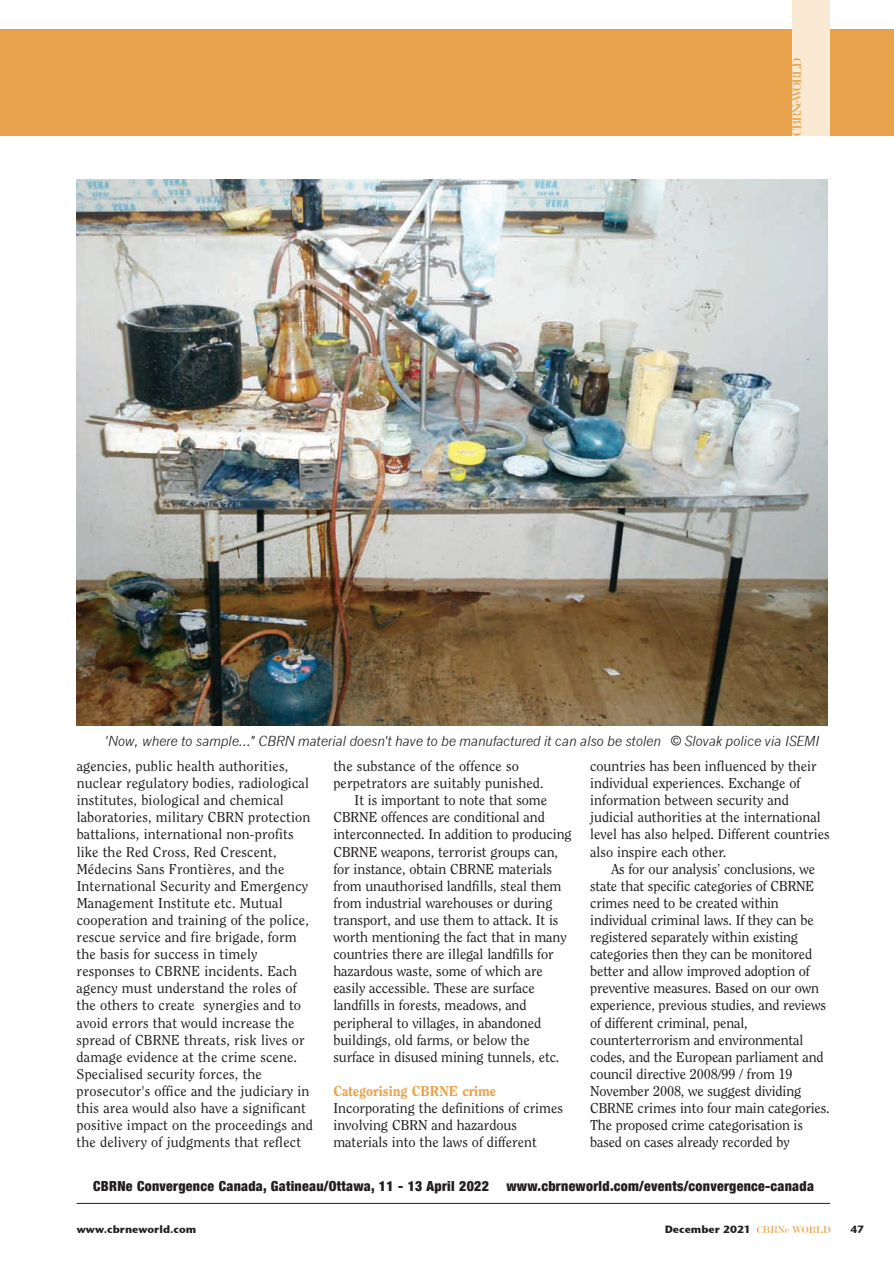
<style>
.page{position:relative;width:894px;height:1263px;background:#fff}
.page>*{position:absolute;margin:0;border:0;box-sizing:border-box;transform-origin:0 0}
.t1{font:14.25px/17.1px "Clearface";color:#231f20}
.t2{font:800 14.25px "Clearface";letter-spacing:-.005em;color:#e8a24c}
.t3{font:900 condensed 13.8px "Helvetica Neue";letter-spacing:.02em;color:#231f20}
.t4{font:italic 13.5px "News Gothic";letter-spacing:-.015em;color:#231f20}
.t5{font:13.5px "Modern";letter-spacing:-.11em;color:#e8a24c}
.t6{font:10.5px "Stone Sans ITCTT Bold";color:#231f20}
.s1{font-family:"Modern";color:#e8a24c}
</style>
<div class="page">
<hr style="left:77px;top:1203px;width:752px;height:1px;background:#231f20">
<div style="left:0;top:30px;width:893px;height:106px;background:#e8a24c"></div>
<div style="left:792px;top:0;width:37px;height:136px;background:#faead4"></div>
<img style="left:77px;top:179px;width:750px;height:547px">
<p class="t5" style="left:790px;top:136px;width:79px;rotate:-90deg">CBRNeWORLD</p>
<p class="t4" style="left:105px;top:733px;width:715px">'Now, where to sample..." CBRN material doesn't have to be manufactured it can also be stolen © Slovak police via ISEMI</p>
<p class="t1" style="left:76px;top:758px;width:238px">agencies, public health authorities, nuclear regulatory bodies, radiological institutes, biological and chemical laboratories, military CBRN protection battalions, international non-profits like the Red Cross, Red Crescent, Médecins Sans Frontières, and the International Security and Emergency Management Institute etc. Mutual cooperation and training of the police, rescue service and fire brigade, form the basis for success in timely responses to CBRNE incidents. Each agency must understand the roles of the others to create synergies and to avoid errors that would increase the spread of CBRNE threats, risk lives or damage evidence at the crime scene.<br>Specialised security forces, the prosecutor's office and the judiciary in this area would also have a significant positive impact on the proceedings and the delivery of judgments that reflect</p>
<p class="t1" style="left:333px;top:758px;width:187px">the substance of the offence so</p>
<p class="t1" style="left:333px;top:775px;width:212px">perpetrators are suitably punished.</p>
<p class="t1" style="left:354px;top:793px;width:194px">It is important to note that some</p>
<p class="t1" style="left:333px;top:810px;width:213px">CBRNE offences are conditional and</p>
<p class="t1" style="left:333px;top:827px;width:240px">interconnected. In addition to producing</p>
<p class="t1" style="left:333px;top:844px;width:226px">CBRNE weapons, terrorist groups can,</p>
<p class="t1" style="left:333px;top:861px;width:220px">for instance, obtain CBRNE materials</p>
<p class="t1" style="left:333px;top:878px;width:229px">from unauthorised landfills, steal them</p>
<p class="t1" style="left:333px;top:895px;width:221px">from industrial warehouses or during</p>
<p class="t1" style="left:333px;top:912px;width:226px">transport, and use them to attack. It is</p>
<p class="t1" style="left:333px;top:929px;width:235px">worth mentioning the fact that in many</p>
<p class="t1" style="left:333px;top:946px;width:222px">countries there are illegal landfills for</p>
<p class="t1" style="left:333px;top:964px;width:211px">hazardous waste, some of which are</p>
<p class="t1" style="left:333px;top:981px;width:203px">easily accessible. These are surface</p>
<p class="t1" style="left:333px;top:998px;width:195px">landfills in forests, meadows, and</p>
<p class="t1" style="left:333px;top:1015px;width:209px">peripheral to villages, in abandoned</p>
<p class="t1" style="left:333px;top:1032px;width:198px">buildings, old farms, or below the</p>
<p class="t1" style="left:333px;top:1049px;width:227px">surface in disused mining tunnels, etc.</p>
<p class="t2" style="left:333px;top:1085px;width:164px">Categorising CBRNE crime</p>
<p class="t1" style="left:333px;top:1100px;width:231px">Incorporating the definitions of crimes involving CBRN and hazardous materials into the laws of different</p>
<p class="t1" style="left:590px;top:758px;width:241px">countries has been influenced by their individual experiences. Exchange of information between security and judicial authorities at the international level has also helped. Different countries also inspire each other.</p>
<p class="t1" style="left:590px;top:861px;width:241px;text-indent:21px">As for our analysis’ conclusions, we state that specific categories of CBRNE crimes need to be created within individual criminal laws. If they can be registered separately within existing categories then they can be monitored better and allow improved adoption of preventive measures. Based on our own experience, previous studies, and reviews of different criminal, penal, counterterrorism and environmental codes, and the European parliament and council directive 2008/99 / from 19<br>November 2008, we suggest dividing CBRNE crimes into four main categories.<br>The proposed crime categorisation is based on cases already recorded by</p>
<p class="t3" style="left:93px;top:1178px;width:722px">CBRNe Convergence Canada, Gatineau/Ottawa, 11 - 13 April 2022 www.cbrneworld.com/events/convergence-canada</p>
<p class="t6" style="left:664px;top:1223px;width:167px">December 2021 <span class="s1">CBRNe WORLD</span></p>
<p class="t6" style="left:77px;top:1223px;width:121px">www.cbrneworld.com</p>
<p class="t6" style="left:850px;top:1223px;width:15px">47</p>
</div>
